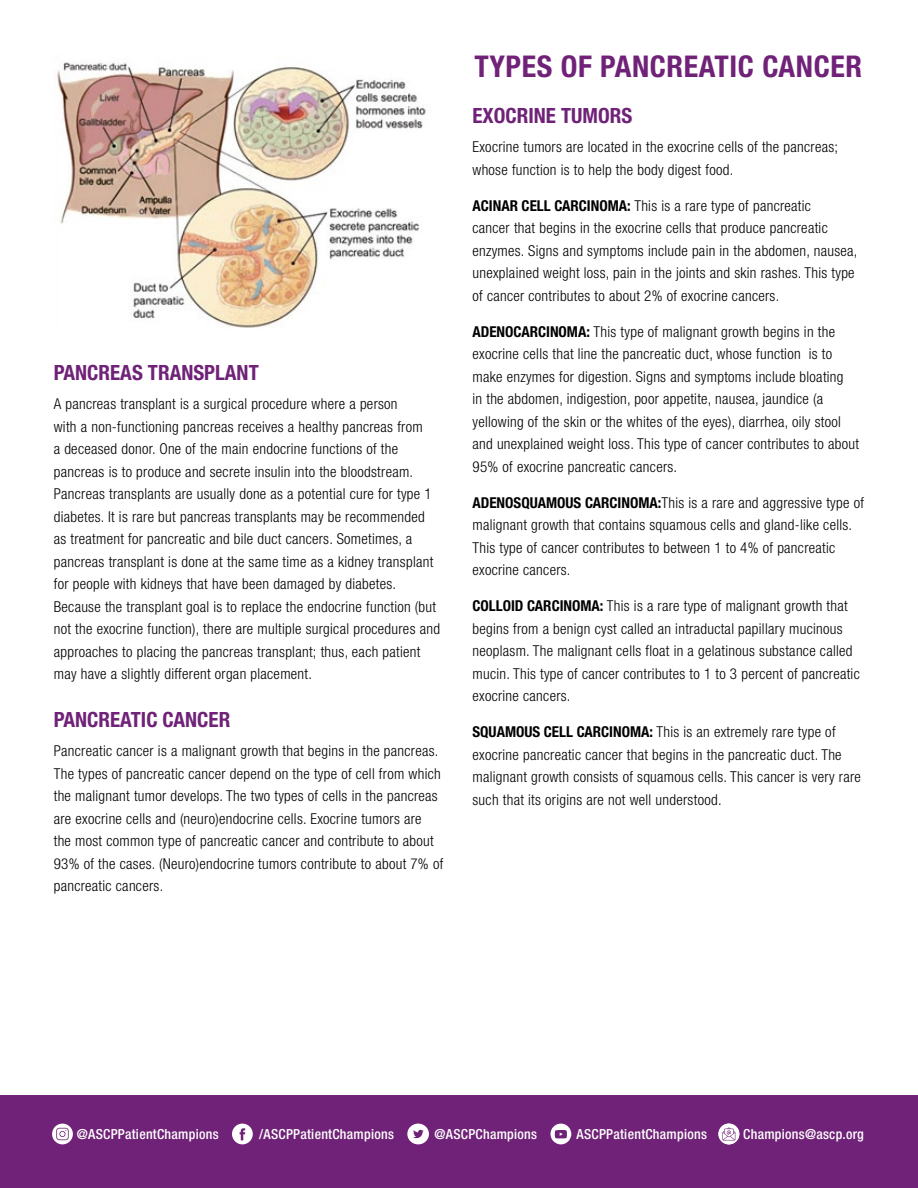
<style>
.page{position:relative;width:918px;height:1188px;background:#fff}
.page>*{position:absolute;margin:0;border:0;box-sizing:border-box;transform-origin:0 0}
.t1{font:700 condensed 30px "Helvetica Neue LT Std";letter-spacing:.02em;color:#6f2277}
.t2{font:700 condensed 21px "Helvetica Neue LT Std";color:#6f2277}
.t3{font:300 condensed 15px/22.5px "Helvetica Neue LT Std";letter-spacing:.02em;color:#000}
.t4{font:500 condensed 13.8px "Helvetica Neue LT Std";letter-spacing:.02em;color:#fff}
.s1{font-weight:700}
</style>
<div class="page">
<div style="left:0;top:1095px;width:918px;height:93px;background:#6f2277"></div>
<svg style="left:551px;top:1124px;width:20px;height:20px"></svg>
<svg style="left:232px;top:1124px;width:21px;height:20px"></svg>
<svg style="left:52px;top:1124px;width:21px;height:20px"></svg>
<svg style="left:56px;top:1128px;width:13px;height:12px"></svg>
<svg style="left:407px;top:1124px;width:22px;height:20px"></svg>
<svg style="left:718px;top:1124px;width:21px;height:20px"></svg>
<svg style="left:722px;top:1127px;width:13px;height:13px"></svg>
<img style="left:57px;top:62px;width:369px;height:266px">
<h2 class="t2" style="left:54px;top:360px;width:206px">PANCREAS TRANSPLANT</h2>
<p class="t3" style="left:54px;top:393px;width:388px">A pancreas transplant is a surgical procedure where a person<br>with a non-functioning pancreas receives a healthy pancreas from<br>a deceased donor. One of the main endocrine functions of the pancreas is to produce and secrete insulin into the bloodstream.<br>Pancreas transplants are usually done as a potential cure for type 1 diabetes. It is rare but pancreas transplants may be recommended as treatment for pancreatic and bile duct cancers. Sometimes, a pancreas transplant is done at the same time as a kidney transplant for people with kidneys that have been damaged by diabetes.<br>Because the transplant goal is to replace the endocrine function (but not the exocrine function), there are multiple surgical procedures and approaches to placing the pancreas transplant; thus, each patient may have a slightly different organ placement.</p>
<h2 class="t2" style="left:54px;top:707px;width:178px">PANCREATIC CANCER</h2>
<p class="t3" style="left:54px;top:740px;width:391px">Pancreatic cancer is a malignant growth that begins in the pancreas.<br>The types of pancreatic cancer depend on the type of cell from which the malignant tumor develops. The two types of cells in the pancreas are exocrine cells and (neuro)endocrine cells. Exocrine tumors are<br>the most common type of pancreatic cancer and contribute to about 93% of the cases. (Neuro)endocrine tumors contribute to about 7% of pancreatic cancers.</p>
<h1 class="t1" style="left:474px;top:48px;width:389px">TYPES OF PANCREATIC CANCER</h1>
<h2 class="t2" style="left:472px;top:103px;width:161px">EXOCRINE TUMORS</h2>
<p class="t3" style="left:472px;top:136px;width:367px">Exocrine tumors are located in the exocrine cells of the pancreas; whose function is to help the body digest food.</p>
<p class="t3" style="left:472px;top:194px;width:386px"><span class="s1">ACINAR CELL CARCINOMA:</span> This is a rare type of pancreatic<br>cancer that begins in the exocrine cells that produce pancreatic enzymes. Signs and symptoms include pain in the abdomen, nausea, unexplained weight loss, pain in the joints and skin rashes. This type of cancer contributes to about 2% of exocrine cancers.</p>
<p class="t3" style="left:472px;top:320px;width:388px"><span class="s1">ADENOCARCINOMA:</span> This type of malignant growth begins in the exocrine cells that line the pancreatic duct, whose function is to make enzymes for digestion. Signs and symptoms include bloating<br>in the abdomen, indigestion, poor appetite, nausea, jaundice (a yellowing of the skin or the whites of the eyes), diarrhea, oily stool and unexplained weight loss. This type of cancer contributes to about 95% of exocrine pancreatic cancers.</p>
<p class="t3" style="left:472px;top:491px;width:393px"><span class="s1">ADENOSQUAMOUS CARCINOMA:</span>This is a rare and aggressive type of malignant growth that contains squamous cells and gland-like cells.<br>This type of cancer contributes to between 1 to 4% of pancreatic exocrine cancers.</p>
<p class="t3" style="left:472px;top:595px;width:389px"><span class="s1">COLLOID CARCINOMA:</span> This is a rare type of malignant growth that begins from a benign cyst called an intraductal papillary mucinous neoplasm. The malignant cells float in a gelatinous substance called mucin. This type of cancer contributes to 1 to 3 percent of pancreatic exocrine cancers.</p>
<p class="t3" style="left:472px;top:721px;width:390px"><span class="s1">SQUAMOUS CELL CARCINOMA:</span> This is an extremely rare type of exocrine pancreatic cancer that begins in the pancreatic duct. The malignant growth consists of squamous cells. This cancer is very rare such that its origins are not well understood.</p>
<p class="t4" style="left:77px;top:1126px;width:143px">@ASCPPatientChampions</p>
<p class="t4" style="left:259px;top:1126px;width:136px">/ASCPPatientChampions</p>
<p class="t4" style="left:435px;top:1126px;width:104px">@ASCPChampions</p>
<p class="t4" style="left:577px;top:1126px;width:132px">ASCPPatientChampions</p>
<p class="t4" style="left:743px;top:1126px;width:122px">Champions@ascp.org</p>
</div>
